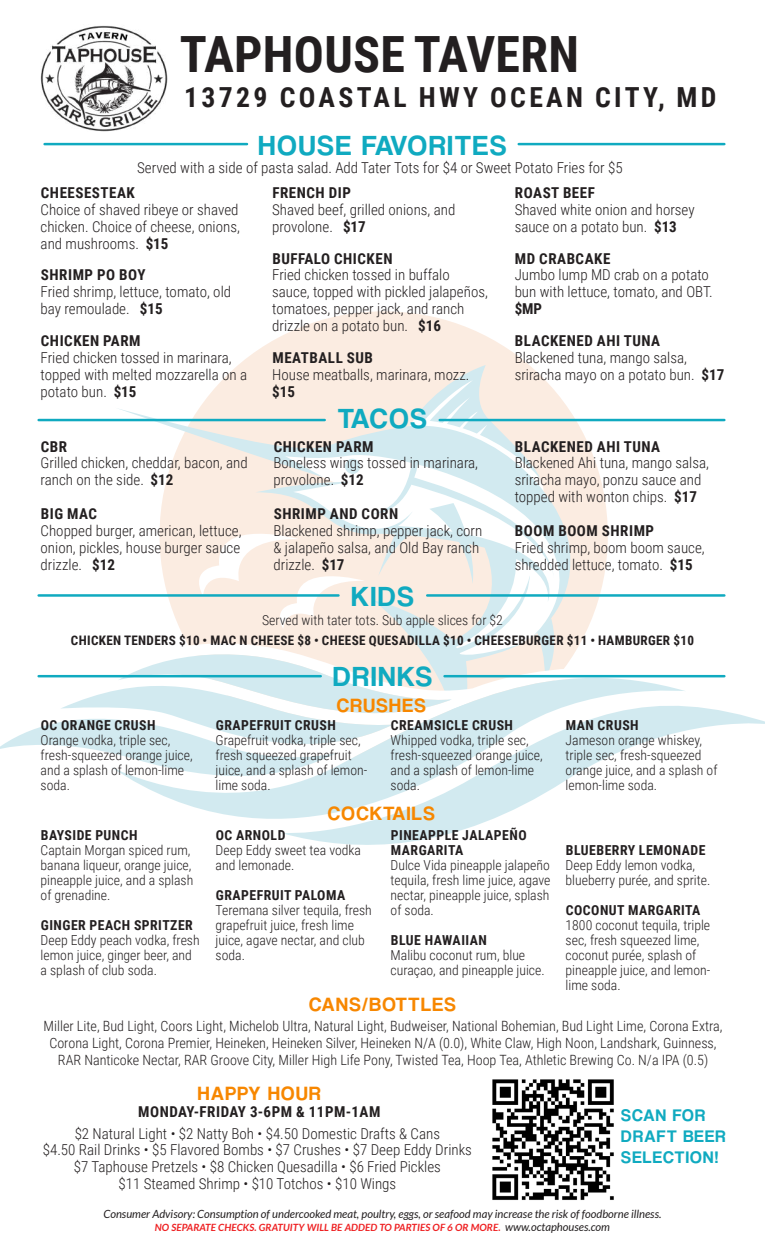
<style>
.page{position:relative;width:765px;height:1260px;background:#fff}
.page>*{position:absolute;margin:0;border:0;box-sizing:border-box;transform-origin:0 0}
.t1{font:700 50px "Roboto Condensed";letter-spacing:.005em;color:#231f20}
.t2{font:28.75px "Coolvetica Rg";letter-spacing:.07em;color:#10aac0}
.t3{font:700 27.62px "Roboto Condensed";letter-spacing:.12em;color:#231f20}
.t4{font:20px "Coolvetica Rg";letter-spacing:.07em;color:#f78700}
.t5{font:17.5px/20.9px "Coolvetica Rg";letter-spacing:.07em;color:#10aac0}
.t6{font:300 15px/16.9px "Roboto Condensed";color:#231f20}
.t7{font:700 15px/31.9px "Roboto Condensed";letter-spacing:.035em;color:#231f20}
.t8{font:300 14.12px/16.9px "Roboto Condensed";color:#231f20;text-align:center}
.t9{font:300 13.75px/15px "Roboto Condensed";color:#231f20}
.t10{font:700 13.75px/15px "Roboto Condensed";letter-spacing:.035em;color:#231f20}
.t11{font:700 13.12px "Roboto Condensed";letter-spacing:.025em;color:#231f20}
.t12{font:italic 11.25px "Lato";color:#231f20}
.t13{font:italic 700 10px "Lato";letter-spacing:.01em;color:#ee2123}
.s1{font-weight:700}
.s2{font-weight:400;font-size:11.25px;color:#231f20}
</style>
<div class="page">
<svg style="left:239px;top:311px;width:369px;height:311px;fill:#fbece1"></svg>
<svg style="left:140px;top:674px;width:546px;height:145px;fill:#d3eaf0"></svg>
<svg style="left:281px;top:682px;width:484px;height:163px"></svg>
<svg style="left:0;top:365px;width:577px;height:419px"></svg>
<img style="left:492px;top:1079px;width:122px;height:121px">
<hr style="left:39px;top:419px;width:286px;height:2px;background:#10aac0">
<hr style="left:440px;top:419px;width:284px;height:2px;background:#10aac0">
<hr style="left:39px;top:675px;width:282px;height:2px;background:#10aac0">
<hr style="left:445px;top:675px;width:279px;height:2px;background:#10aac0">
<hr style="left:45px;top:143px;width:202px;height:2px;background:#10aac0">
<hr style="left:519px;top:143px;width:205px;height:2px;background:#10aac0">
<hr style="left:39px;top:594px;width:300px;height:3px;background:#10aac0">
<hr style="left:427px;top:594px;width:297px;height:3px;background:#10aac0">
<img style="left:40px;top:25px;width:128px;height:107px">
<h1 class="t1" style="left:180px;top:19px;width:401px">TAPHOUSE TAVERN</h1>
<h3 class="t3" style="left:184px;top:77px;width:534px">13729 COASTAL HWY OCEAN CITY, MD</h3>
<h2 class="t2" style="left:259px;top:129px;width:249px">HOUSE FAVORITES</h2>
<p class="t7" style="left:272px;top:176px;width:80px">FRENCH DIP</p>
<p class="t6" style="left:272px;top:200px;width:185px">Shaved beef, grilled onions, and provolone. <span class="s1">$17</span></p>
<p class="t7" style="left:272px;top:242px;width:122px">BUFFALO CHICKEN</p>
<p class="t6" style="left:272px;top:266px;width:217px">Fried chicken tossed in buffalo sauce, topped with pickled jalapeños, tomatoes, pepper jack, and ranch drizzle on a potato bun. <span class="s1">$16</span></p>
<p class="t7" style="left:272px;top:341px;width:102px">MEATBALL SUB</p>
<p class="t6" style="left:272px;top:365px;width:199px">House meatballs, marinara, mozz.</p>
<p class="t7" style="left:272px;top:375px;width:24px">$15</p>
<p class="t6" style="left:137px;top:159px;width:487px">Served with a side of pasta salad. Add Tater Tots for $4 or Sweet Potato Fries for $5</p>
<p class="t7" style="left:41px;top:176px;width:96px">CHEESESTEAK</p>
<p class="t6" style="left:41px;top:200px;width:201px;text-align:justify">Choice of shaved ribeye or shaved chicken. Choice of cheese, onions, and mushrooms. <span class="s1">$15</span></p>
<p class="t7" style="left:41px;top:259px;width:106px">SHRIMP PO BOY</p>
<p class="t6" style="left:41px;top:283px;width:192px">Fried shrimp, lettuce, tomato, old bay remoulade. <span class="s1">$15</span></p>
<p class="t7" style="left:41px;top:324px;width:101px">CHICKEN PARM</p>
<p class="t6" style="left:41px;top:349px;width:208px">Fried chicken tossed in marinara, topped with melted mozzarella on a potato bun. <span class="s1">$15</span></p>
<p class="t7" style="left:515px;top:176px;width:81px">ROAST BEEF</p>
<p class="t6" style="left:515px;top:200px;width:181px">Shaved white onion and horsey sauce on a potato bun. <span class="s1">$13</span></p>
<p class="t7" style="left:515px;top:242px;width:97px">MD CRABCAKE</p>
<p class="t6" style="left:515px;top:266px;width:200px">Jumbo lump MD crab on a potato bun with lettuce, tomato, and OBT.</p>
<p class="t7" style="left:515px;top:292px;width:147px">$MP<br>BLACKENED AHI TUNA</p>
<p class="t6" style="left:515px;top:349px;width:211px">Blackened tuna, mango salsa, sriracha mayo on a potato bun. <span class="s1">$17</span></p>
<p class="t7" style="left:41px;top:430px;width:28px">CBR</p>
<p class="t6" style="left:41px;top:454px;width:209px">Grilled chicken, cheddar, bacon, and ranch on the side. <span class="s1">$12</span></p>
<p class="t7" style="left:41px;top:497px;width:58px">BIG MAC</p>
<p class="t6" style="left:41px;top:522px;width:202px;text-align:justify">Chopped burger, american, lettuce, onion, pickles, house burger sauce drizzle. <span class="s1">$12</span></p>
<h2 class="t2" style="left:338px;top:402px;width:90px">TACOS</h2>
<p class="t7" style="left:274px;top:430px;width:101px">CHICKEN PARM</p>
<p class="t6" style="left:274px;top:454px;width:206px">Boneless wings tossed in marinara, provolone. <span class="s1">$12</span></p>
<p class="t7" style="left:274px;top:497px;width:126px">SHRIMP AND CORN</p>
<p class="t6" style="left:274px;top:522px;width:210px">Blackened shrimp, pepper jack, corn &amp; jalapeño salsa, and Old Bay ranch drizzle. <span class="s1">$17</span></p>
<p class="t7" style="left:515px;top:430px;width:147px">BLACKENED AHI TUNA</p>
<p class="t6" style="left:515px;top:454px;width:196px">Blackened Ahi tuna, mango salsa, sriracha mayo, ponzu sauce and topped with wonton chips. <span class="s1">$17</span></p>
<p class="t7" style="left:515px;top:514px;width:141px">BOOM BOOM SHRIMP</p>
<p class="t6" style="left:515px;top:539px;width:192px">Fried shrimp, boom boom sauce, shredded lettuce, tomato. <span class="s1">$15</span></p>
<h2 class="t2" style="left:351px;top:580px;width:64px">KIDS</h2>
<p class="t11" style="left:71px;top:631px;width:625px">CHICKEN TENDERS $10 • MAC N CHEESE $8 • CHEESE QUESADILLA $10 • CHEESEBURGER $11 • HAMBURGER $10</p>
<p class="t9" style="left:262px;top:612px;width:242px">Served with tater tots. Sub apple slices for $2</p>
<h2 class="t2" style="left:333px;top:660px;width:100px">DRINKS</h2>
<p class="t10" style="left:41px;top:717px;width:116px">OC ORANGE CRUSH</p>
<p class="t9" style="left:41px;top:732px;width:154px">Orange vodka, triple sec, fresh-squeezed orange juice, and a splash of lemon-lime soda.</p>
<p class="t10" style="left:41px;top:827px;width:98px">BAYSIDE PUNCH</p>
<p class="t9" style="left:41px;top:842px;width:154px">Captain Morgan spiced rum, banana liqueur, orange juice, pineapple juice, and a splash of grenadine.</p>
<p class="t10" style="left:41px;top:917px;width:154px">GINGER PEACH SPRITZER</p>
<p class="t9" style="left:41px;top:932px;width:161px">Deep Eddy peach vodka, fresh lemon juice, ginger beer, and a splash of club soda.</p>
<h3 class="t4" style="left:337px;top:694px;width:90px">CRUSHES</h3>
<p class="t10" style="left:216px;top:717px;width:122px">GRAPEFRUIT CRUSH</p>
<p class="t9" style="left:216px;top:732px;width:153px">Grapefruit vodka, triple sec, fresh squeezed grapefruit juice, and a splash of lemon&shy;lime soda.</p>
<p class="t10" style="left:391px;top:717px;width:124px">CREAMSICLE CRUSH</p>
<p class="t9" style="left:391px;top:732px;width:154px">Whipped vodka, triple sec, fresh-squeezed orange juice, and a splash of lemon-lime soda.</p>
<h3 class="t4" style="left:328px;top:802px;width:108px">COCKTAILS</h3>
<p class="t10" style="left:216px;top:827px;width:71px">OC ARNOLD</p>
<p class="t9" style="left:216px;top:842px;width:147px">Deep Eddy sweet tea vodka and lemonade.</p>
<p class="t10" style="left:216px;top:887px;width:131px">GRAPEFRUIT PALOMA</p>
<p class="t9" style="left:216px;top:902px;width:158px">Teremana silver tequila, fresh grapefruit juice, fresh lime juice, agave nectar, and club soda.</p>
<p class="t10" style="left:391px;top:827px;width:137px">PINEAPPLE JALAPEÑO<br>MARGARITA</p>
<p class="t9" style="left:391px;top:857px;width:161px;text-align:justify">Dulce Vida pineapple jalapeño tequila, fresh lime juice, agave nectar, pineapple juice, splash of soda.</p>
<p class="t10" style="left:391px;top:932px;width:98px">BLUE HAWAIIAN</p>
<p class="t9" style="left:391px;top:947px;width:156px">Malibu coconut rum, blue curaçao, and pineapple juice.</p>
<h3 class="t4" style="left:309px;top:992px;width:148px">CANS/BOTTLES</h3>
<p class="t10" style="left:566px;top:717px;width:74px">MAN CRUSH</p>
<p class="t9" style="left:566px;top:732px;width:153px">Jameson orange whiskey, triple sec, fresh-squeezed orange juice, and a splash of lemon-lime soda.</p>
<p class="t10" style="left:566px;top:842px;width:141px">BLUEBERRY LEMONADE</p>
<p class="t9" style="left:566px;top:857px;width:146px">Deep Eddy lemon vodka, blueberry purée, and sprite.</p>
<p class="t10" style="left:566px;top:902px;width:136px">COCONUT MARGARITA</p>
<p class="t9" style="left:566px;top:917px;width:146px">1800 coconut tequila, triple sec, fresh squeezed lime, coconut purée, splash of pineapple juice, and lemon&shy;lime soda.</p>
<p class="t8" style="left:44px;top:1017px;width:680px">Miller Lite, Bud Light, Coors Light, Michelob Ultra, Natural Light, Budweiser, National Bohemian, Bud Light Lime, Corona Extra,<br>Corona Light, Corona Premier, Heineken, Heineken Silver, Heineken N/A (0.0), White Claw, High Noon, Landshark, Guinness,<br>RAR Nanticoke Nectar, RAR Groove City, Miller High Life Pony, Twisted Tea, Hoop Tea, Athletic Brewing Co. N/a IPA (0.5)</p>
<h3 class="t4" style="left:198px;top:1082px;width:124px">HAPPY HOUR</h3>
<p class="t7" style="left:138px;top:1095px;width:244px">MONDAY-FRIDAY 3-6PM &amp; 11PM-1AM</p>
<p class="t5" style="left:621px;top:1105px;width:106px">SCAN FOR<br>DRAFT BEER<br>SELECTION!</p>
<p class="t6" style="left:43px;top:1124px;width:431px;text-align:center">$2 Natural Light • $2 Natty Boh • $4.50 Domestic Drafts &amp; Cans<br>$4.50 Rail Drinks • $5 Flavored Bombs • $7 Crushes • $7 Deep Eddy Drinks $7 Taphouse Pretzels • $8 Chicken Quesadilla • $6 Fried Pickles<br>$11 Steamed Shrimp • $10 Totchos • $10 Wings</p>
<p class="t12" style="left:103px;top:1208px;width:559px">Consumer Advisory: Consumption of undercooked meat, poultry, eggs, or seafood may increase the risk of foodborne illness.</p>
<p class="t13" style="left:155px;top:1221px;width:457px">NO SEPARATE CHECKS. GRATUITY WILL BE ADDED TO PARTIES OF 6 OR MORE. <span class="s2">www.octaphouses.com</span></p>
</div>
